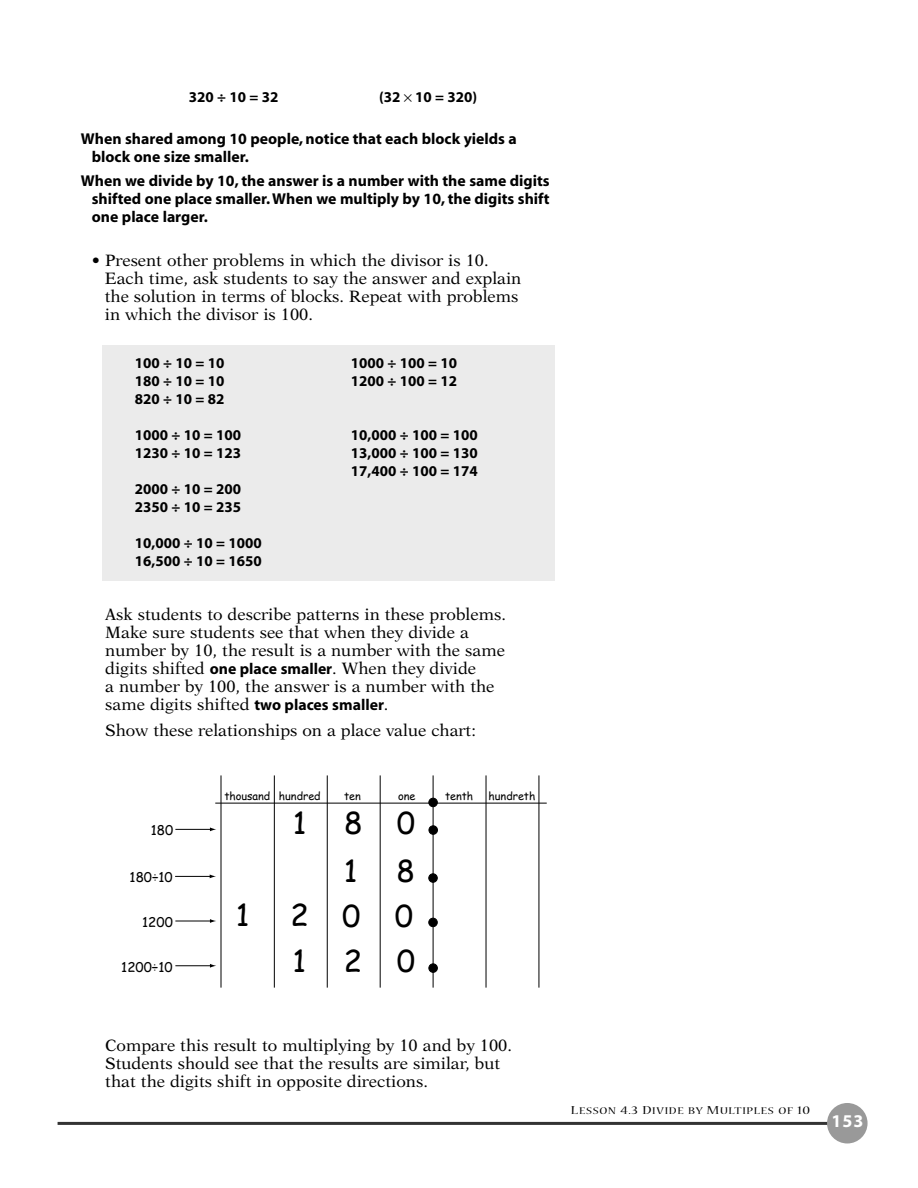
<style>
.page{position:relative;width:918px;height:1188px;background:#fff}
.page>*{position:absolute;margin:0;border:0;box-sizing:border-box;transform-origin:0 0}
.t1{font:30.3px/47.7px "Comic Sans MS";color:#000}
.t2{font:700 18px "Myriad";color:#fff}
.t3{font:16.5px/18px "New Aster";color:#000}
.t4{font:700 15.75px/18px "Myriad";color:#000}
.t5{font:700 15px/18px "Myriad";color:#000}
.t6{font:13.5px "Comic Sans MS";color:#000}
.t7{font:10.95px "Comic Sans MS";color:#000}
.t8{font:10.8px "Nueva";letter-spacing:.06em;color:#000;scale:1.2 1}
.s1{font-family:"Myriad";font-weight:700;font-size:15.75px}
.s2{font-size:12.75px}
</style>
<div class="page">
<div style="left:102px;top:345px;width:452px;height:236px;background:#ebebeb"></div>
<hr style="left:58px;top:1122px;width:792px;height:3px;background:#333">
<div style="left:827px;top:1103px;width:41px;height:40px;background:#999;border-radius:50%"></div>
<hr style="left:215px;top:803px;width:332px;height:1px;background:#000">
<hr style="left:221px;top:775px;width:1px;height:213px;background:#000">
<hr style="left:274px;top:775px;width:1px;height:213px;background:#000">
<hr style="left:327px;top:775px;width:1px;height:213px;background:#000">
<hr style="left:380px;top:775px;width:1px;height:213px;background:#000">
<hr style="left:433px;top:775px;width:1px;height:213px;background:#000">
<hr style="left:486px;top:775px;width:1px;height:213px;background:#000">
<hr style="left:539px;top:775px;width:1px;height:213px;background:#000">
<div style="left:429px;top:825px;width:9px;height:10px;background:#000;border:1px solid #000;border-radius:50%"></div>
<div style="left:428px;top:873px;width:10px;height:10px;background:#000;border:1px solid #000;border-radius:50%"></div>
<div style="left:428px;top:918px;width:10px;height:9px;background:#000;border:1px solid #000;border-radius:50%"></div>
<div style="left:428px;top:963px;width:10px;height:10px;background:#000;border:1px solid #000;border-radius:50%"></div>
<hr style="left:175px;top:829px;width:36px;height:1px;background:#000">
<svg style="left:210px;top:827px;width:6px;height:4px"></svg>
<hr style="left:175px;top:876px;width:36px;height:1px;background:#000">
<svg style="left:210px;top:874px;width:6px;height:4px"></svg>
<hr style="left:175px;top:921px;width:36px;height:1px;background:#000">
<svg style="left:210px;top:919px;width:6px;height:4px"></svg>
<hr style="left:175px;top:965px;width:36px;height:1px;background:#000">
<svg style="left:210px;top:964px;width:6px;height:4px"></svg>
<div style="left:428px;top:798px;width:10px;height:9px;background:#000;border:1px solid #000;border-radius:50%"></div>
<p class="t5" style="left:189px;top:90px;width:91px">320 ÷ 10 = 32</p>
<p class="t5" style="left:379px;top:90px;width:100px">(32 10 = 320)</p>
<p class="t4" style="left:92px;top:131px;width:427px;text-indent:-11px">When shared among 10 people, notice that each block yields a block one size smaller.</p>
<p class="t4" style="left:92px;top:173px;width:459px;text-align:justify;text-indent:-11px">When we divide by 10, the answer is a number with the same digits shifted one place smaller. When we multiply by 10, the digits shift one place larger.</p>
<p class="t3" style="left:105px;top:252px;width:418px;text-indent:-13px">• Present other problems in which the divisor is 10.<br>Each time, ask students to say the answer and explain the solution in terms of blocks. Repeat with problems in which the divisor is 100.</p>
<p class="t5" style="left:135px;top:355px;width:91px">100 ÷ 10 = 10</p>
<p class="t5" style="left:351px;top:355px;width:108px">1000 ÷ 100 = 10</p>
<p class="t5" style="left:135px;top:373px;width:91px">180 ÷ 10 = 10</p>
<p class="t5" style="left:351px;top:373px;width:108px">1200 ÷ 100 = 12</p>
<p class="t5" style="left:135px;top:391px;width:91px">820 ÷ 10 = 82</p>
<p class="t5" style="left:135px;top:427px;width:108px">1000 ÷ 10 = 100</p>
<p class="t5" style="left:351px;top:427px;width:128px">10,000 ÷ 100 = 100</p>
<p class="t5" style="left:135px;top:445px;width:108px">1230 ÷ 10 = 123</p>
<p class="t5" style="left:351px;top:445px;width:128px">13,000 ÷ 100 = 130<br>17,400 ÷ 100 = 174</p>
<p class="t5" style="left:135px;top:481px;width:108px">2000 ÷ 10 = 200<br>2350 ÷ 10 = 235</p>
<p class="t5" style="left:135px;top:535px;width:128px">10,000 ÷ 10 = 1000<br>16,500 ÷ 10 = 1650</p>
<p class="t3" style="left:105px;top:607px;width:402px">Ask students to describe patterns in these problems.<br>Make sure students see that when they divide a number by 10, the result is a number with the same digits shifted <span class="s1">one place smaller</span>. When they divide<br>a number by 100, the answer is a number with the same digits shifted <span class="s1">two places smaller</span>.</p>
<p class="t3" style="left:105px;top:723px;width:372px">Show these relationships on a place value chart:</p>
<p class="t6" style="left:151px;top:820px;width:24px">180</p>
<p class="t6" style="left:130px;top:868px;width:45px">180÷10</p>
<p class="t6" style="left:142px;top:912px;width:32px">1200</p>
<p class="t6" style="left:121px;top:957px;width:53px">1200÷10</p>
<p class="t7" style="left:224px;top:788px;width:98px">thousand hundred</p>
<p class="t7" style="left:344px;top:788px;width:18px">ten</p>
<p class="t7" style="left:398px;top:788px;width:19px">one</p>
<h1 class="t1" style="left:293px;top:798px;width:15px">1</h1>
<h1 class="t1" style="left:344px;top:798px;width:73px">8 0<br>1</h1>
<h1 class="t1" style="left:397px;top:846px;width:20px">8</h1>
<h1 class="t1" style="left:236px;top:890px;width:15px">1</h1>
<h1 class="t1" style="left:291px;top:892px;width:124px;line-height:45px">200<br>1</h1>
<h1 class="t1" style="left:344px;top:936px;width:73px">2 0</h1>
<p class="t7" style="left:445px;top:788px;width:30px">tenth</p>
<p class="t7" style="left:489px;top:788px;width:48px">hundreth</p>
<p class="t3" style="left:105px;top:1037px;width:408px">Compare this result to multiplying by 10 and by 100.<br>Students should see that the results are similar, but that the digits shift in opposite directions.</p>
<p class="t8" style="left:571px;top:1107px;width:201px"><span class="s2">L</span>ESSON <span class="s2">4.3 D</span>IVIDE BY <span class="s2">M</span>ULTIPLES OF <span class="s2">10</span></p>
<p class="t2" style="left:832px;top:1115px;width:33px">153</p>
</div>
